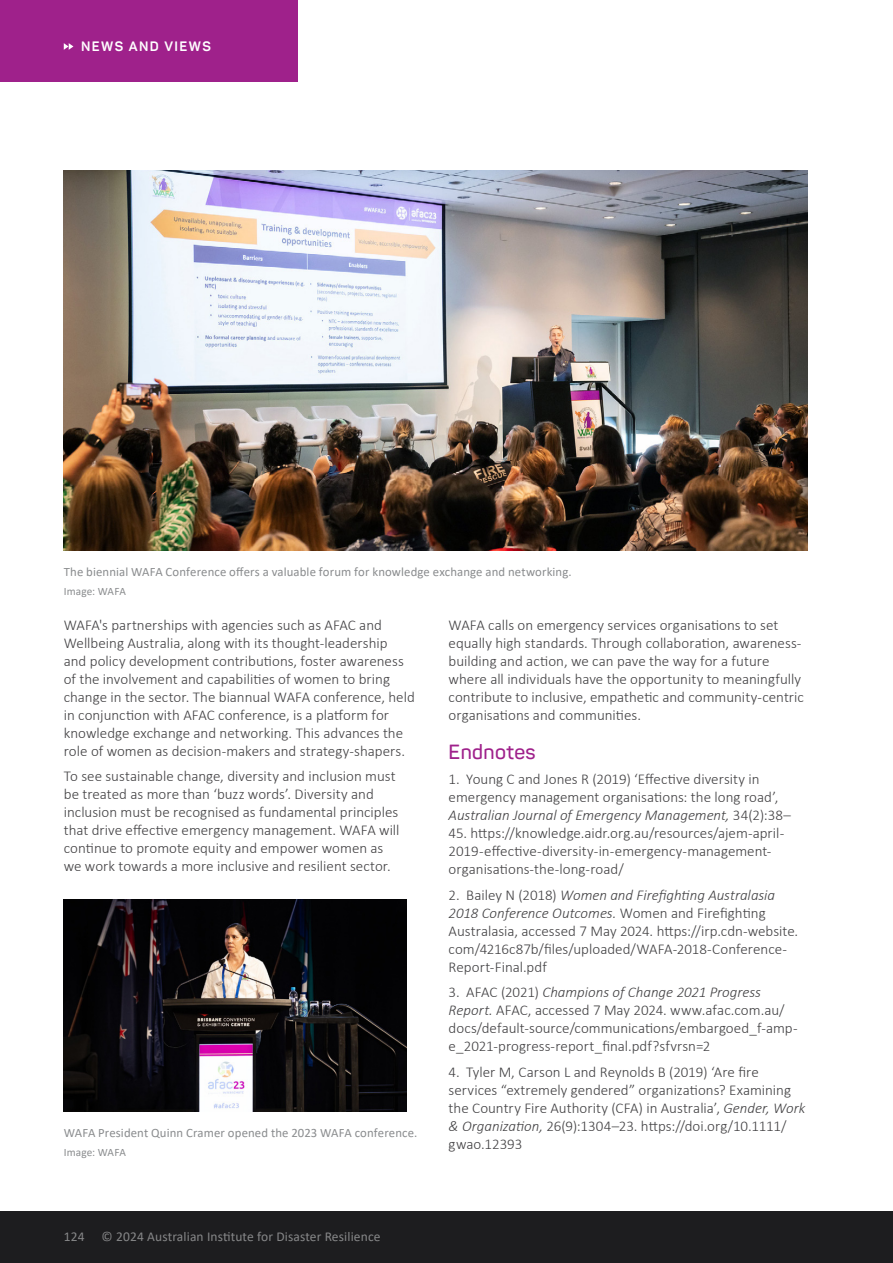
<style>
.page{position:relative;width:893px;height:1263px;background:#fff}
.page>*{position:absolute;margin:0;border:0;box-sizing:border-box;transform-origin:0 0}
.t1{font:600 20.25px "Panton";letter-spacing:.02em;color:#9f218b}
.t2{font:300 15px/18px "Calibri";color:#414042}
.t3{font:13.5px "Calibri";letter-spacing:.01em;color:#868788}
.t4{font:700 13.5px "Panton";letter-spacing:.11em;color:#fff}
.t5{font:12.75px "Calibri";letter-spacing:.01em;color:#8a8c8e}
.t6{font:11.25px "Calibri";letter-spacing:.01em;color:#8a8c8e}
.s1{font-style:italic}
</style>
<div class="page">
<div style="left:0;top:1212px;width:893px;height:51px;background:#1d1d1f"></div>
<div style="left:0;top:0;width:298px;height:81px;background:#9f218b"></div>
<svg style="left:64px;top:43px;width:9px;height:7px"></svg>
<img style="left:64px;top:170px;width:744px;height:381px">
<img style="left:64px;top:900px;width:342px;height:211px">
<p class="t4" style="left:81px;top:38px;width:131px">NEWS AND VIEWS</p>
<p class="t5" style="left:64px;top:563px;width:509px">The biennial WAFA Conference offers a valuable forum for knowledge exchange and networking.</p>
<p class="t6" style="left:64px;top:584px;width:64px">Image: WAFA</p>
<p class="t2" style="left:64px;top:616px;width:353px">WAFA's partnerships with agencies such as AFAC and Wellbeing Australia, along with its thought-leadership<br>and policy development contributions, foster awareness of the involvement and capabilities of women to bring change in the sector. The biannual WAFA conference, held in conjunction with AFAC conference, is a platform for knowledge exchange and networking. This advances the role of women as decision-makers and strategy-shapers.</p>
<p class="t2" style="left:64px;top:767px;width:337px">To see sustainable change, diversity and inclusion must be treated as more than ‘buzz words’. Diversity and inclusion must be recognised as fundamental principles that drive effective emergency management. WAFA will continue to promote equity and empower women as we work towards a more inclusive and resilient sector.</p>
<p class="t5" style="left:64px;top:1124px;width:355px">WAFA President Quinn Cramer opened the 2023 WAFA conference.</p>
<p class="t6" style="left:64px;top:1144px;width:64px">Image: WAFA</p>
<p class="t3" style="left:64px;top:1227px;width:22px">124</p>
<p class="t3" style="left:102px;top:1227px;width:280px">© 2024 Australian Institute for Disaster Resilience</p>
<p class="t2" style="left:449px;top:616px;width:357px">WAFA calls on emergency services organisations to set equally high standards. Through collaboration, awareness&shy;building and action, we can pave the way for a future where all individuals have the opportunity to meaningfully contribute to inclusive, empathetic and community-centric organisations and communities.</p>
<h1 class="t1" style="left:449px;top:739px;width:89px">Endnotes</h1>
<p class="t2" style="left:449px;top:770px;width:344px">1. Young C and Jones R (2019) ‘Effective diversity in emergency management organisations: the long road’,<br><span class="s1">Australian Journal of Emergency Management,</span> 34(2):38–</p>
<p class="t2" style="left:449px;top:824px;width:337px">45. https://knowledge.aidr.org.au/resources/ajem-april-<br>2019-effective-diversity-in-emergency-management&shy;organisations-the-long-road/</p>
<p class="t2" style="left:449px;top:886px;width:351px">2. Bailey N (2018) <span class="s1">Women and Firefighting Australasia 2018 Conference Outcomes.</span> Women and Firefighting Australasia, accessed 7 May 2024. https://irp.cdn-website. com/4216c87b/files/uploaded/WAFA-2018-Conference-Report-Final.pdf</p>
<p class="t2" style="left:449px;top:983px;width:351px">3. AFAC (2021) <span class="s1">Champions of Change 2021 Progress Report.</span> AFAC, accessed 7 May 2024. www.afac.com.au/ docs/default-source/communications/embargoed_f-amp&shy;e_2021-progress-report_final.pdf?sfvrsn=2</p>
<p class="t2" style="left:449px;top:1062px;width:358px">4. Tyler M, Carson L and Reynolds B (2019) ‘Are fire services “extremely gendered” organizations? Examining the Country Fire Authority (CFA) in Australia’, <span class="s1">Gender, Work &amp; Organization,</span> 26(9):1304–23. https://doi.org/10.1111/ gwao.12393</p>
</div>
